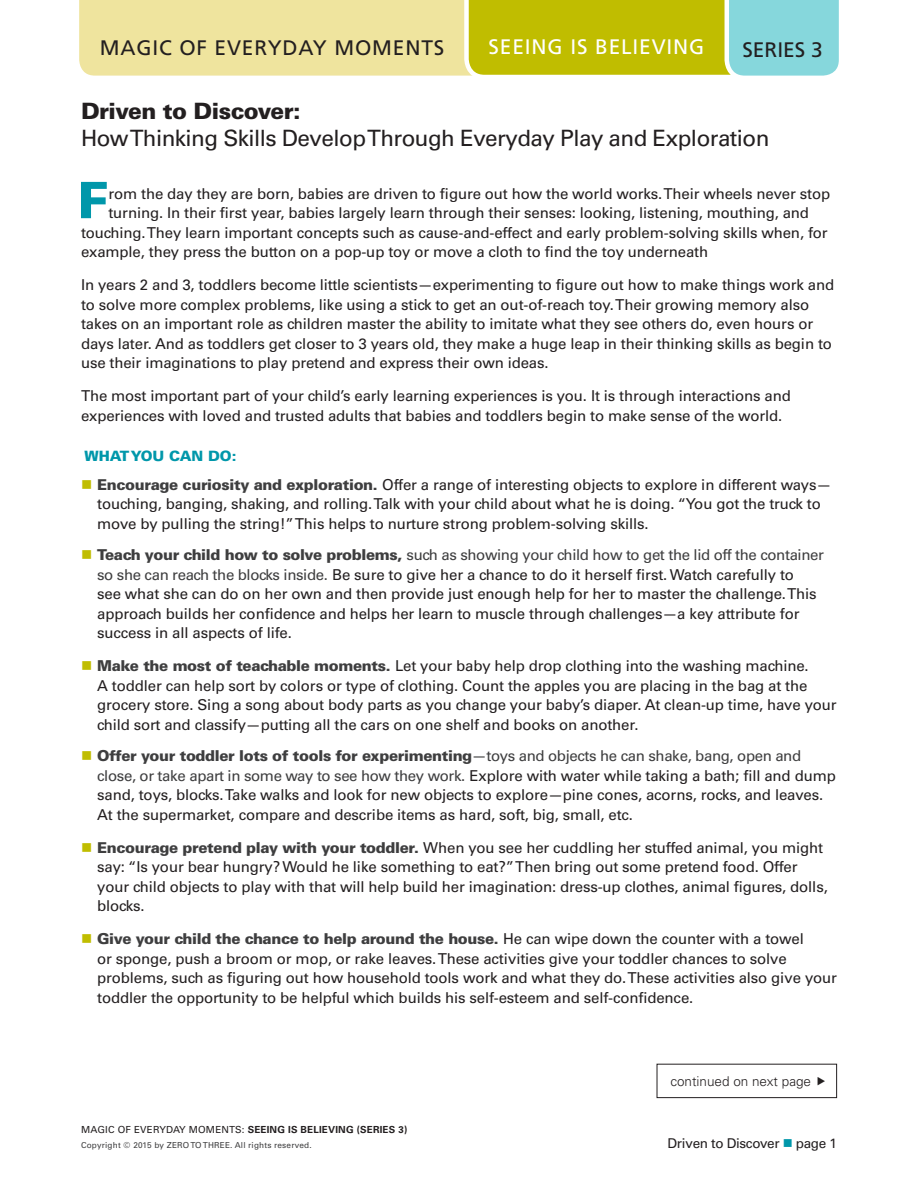
<style>
.page{position:relative;width:918px;height:1188px;background:#fff}
.page>*{position:absolute;margin:0;border:0;box-sizing:border-box;transform-origin:0 0}
.Body_Drop_Cap{font:900 50.4px "Univers LT Std";color:#0097aa}
.Title_of_Sheet{font:22.5px "Univers LT Std";letter-spacing:-.025em;color:#231f20}
.Title_of_Sheet-2{font:900 22.5px "Univers LT Std";letter-spacing:-.025em;color:#231f20}
.t1{font:21px "Frutiger";letter-spacing:.04em;color:#231f20}
.t2{font:21px "Frutiger";letter-spacing:.04em;color:#fff}
.Body_Drop_Cap-2{font:15px/19.5px "Univers LT Std";letter-spacing:-.01em;color:#231f20}
.Head_B{font:900 14.25px "Univers LT Std";letter-spacing:-.005em;color:#0097aa}
.t3{font:13.5px "Univers LT Std";letter-spacing:-.025em;color:#231f20}
.Title_of_MEM{font:300 13.5px "Univers LT Std";color:#231f20}
.t4{font:700 9.75px "Univers LT Std";letter-spacing:.02em;color:#231f20}
.Footer_Copyright{font:8.25px "Univers LT Std";letter-spacing:.02em;color:#3e3e3f}
.s1{font-weight:900;color:#3e3e3f}
.s2{color:#3e3e3f}
.s3{font-weight:400}
.s4{color:#0097aa}
</style>
<div class="page">
<svg style="left:79px;top:0;width:760px;height:76px;background:#d0d574"></svg>
<div style="left:657px;top:1064px;width:180px;height:34px;border:1px solid #231f20"></div>
<p class="t1" style="left:100px;top:35px;width:346px">MAGIC OF EVERYDAY MOMENTS</p>
<p class="t2" style="left:489px;top:35px;width:217px">SEEING IS BELIEVING</p>
<p class="t1" style="left:742px;top:37px;width:82px">SERIES 3</p>
<p class="Title_of_Sheet-2" style="left:81px;top:97px;width:221px">Driven to Discover:</p>
<p class="Title_of_Sheet" style="left:81px;top:125px;width:690px">How Thinking Skills Develop Through Everyday Play and Exploration</p>
<p class="Body_Drop_Cap" style="left:77px;top:169px;width:32px">F</p>
<p class="Body_Drop_Cap-2" style="left:108px;top:184px;width:723px">rom the day they are born, babies are driven to figure out how the world works. Their wheels never stop</p>
<p class="Body_Drop_Cap-2" style="left:108px;top:203px;width:702px">turning. In their first year, babies largely learn through their senses: looking, listening, mouthing, and</p>
<p class="Body_Drop_Cap-2" style="left:81px;top:223px;width:748px">touching. They learn important concepts such as cause-and-effect and early problem-solving skills when, for</p>
<p class="Body_Drop_Cap-2" style="left:81px;top:242px;width:629px">example, they press the button on a pop-up toy or move a cloth to find the toy underneath</p>
<p class="Body_Drop_Cap-2" style="left:81px;top:275px;width:755px">In years 2 and 3, toddlers become little scientists—experimenting to figure out how to make things work and to solve more complex problems, like using a stick to get an out-of-reach toy. Their growing memory also takes on an important role as children master the ability to imitate what they see others do, even hours or days later. And as toddlers get closer to 3 years old, they make a huge leap in their thinking skills as begin to use their imaginations to play pretend and express their own ideas.</p>
<p class="Body_Drop_Cap-2" style="left:81px;top:386px;width:711px">The most important part of your child’s early learning experiences is you. It is through interactions and experiences with loved and trusted adults that babies and toddlers begin to make sense of the world.</p>
<p class="Head_B" style="left:85px;top:447px;width:153px">WHAT YOU CAN DO:</p>
<p class="Body_Drop_Cap-2" style="left:97px;top:475px;width:736px"><span class="s1">Encourage curiosity and exploration.</span> Offer a range of interesting objects to explore in different ways— touching, banging, shaking, and rolling. Talk with your child about what he is doing. “You got the truck to move by pulling the string!” This helps to nurture strong problem-solving skills.</p>
<p class="Body_Drop_Cap-2" style="left:97px;top:545px;width:728px"><span class="s1">Teach your child how to solve problems,</span> <span class="s2">such as showing your child how to get the lid off the container so she can reach the blocks inside.</span> Be sure to give her a chance to do it herself first. Watch carefully to<br>see what she can do on her own and then provide just enough help for her to master the challenge. This approach builds her confidence and helps her learn to muscle through challenges—a key attribute for success in all aspects of life.</p>
<p class="Body_Drop_Cap-2" style="left:97px;top:656px;width:741px"><span class="s1">Make the most of teachable moments.</span> Let your baby help drop clothing into the washing machine.<br>A toddler can help sort by colors or type of clothing. Count the apples you are placing in the bag at the grocery store. Sing a song about body parts as you change your baby’s diaper. At clean-up time, have your child sort and classify—putting all the cars on one shelf and books on another.</p>
<p class="Body_Drop_Cap-2" style="left:97px;top:746px;width:740px"><span class="s1">Offer your toddler lots of tools for experimenting</span><span class="s2">—toys and objects he can shake, bang, open and close, or take apart in some way to see how they work.</span> Explore with water while taking a bath; fill and dump sand, toys, blocks. Take walks and look for new objects to explore—pine cones, acorns, rocks, and leaves.<br>At the supermarket, compare and describe items as hard, soft, big, small, etc.</p>
<p class="Body_Drop_Cap-2" style="left:97px;top:838px;width:732px"><span class="s1">Encourage pretend play with your toddler.</span> When you see her cuddling her stuffed animal, you might say: “Is your bear hungry? Would he like something to eat?” Then bring out some pretend food. Offer your child objects to play with that will help build her imagination: dress-up clothes, animal figures, dolls, blocks.</p>
<p class="Body_Drop_Cap-2" style="left:97px;top:929px;width:741px"><span class="s1">Give your child the chance to help around the house.</span> He can wipe down the counter with a towel<br>or sponge, push a broom or mop, or rake leaves. These activities give your toddler chances to solve problems, such as figuring out how household tools work and what they do. These activities also give your toddler the opportunity to be helpful which builds his self-esteem and self-confidence.</p>
<p class="Title_of_MEM" style="left:670px;top:1073px;width:142px">continued on next page</p>
<p class="t4" style="left:81px;top:1124px;width:328px"><span class="s3">MAGIC OF EVERYDAY MOMENTS:</span> SEEING IS BELIEVING (SERIES 3)</p>
<p class="Footer_Copyright" style="left:81px;top:1140px;width:232px">Copyright © 2015 by ZERO TO THREE. All rights reserved.</p>
<p class="t3" style="left:668px;top:1135px;width:171px">Driven to Discover <span class="s4">■</span> page 1</p>
</div>
